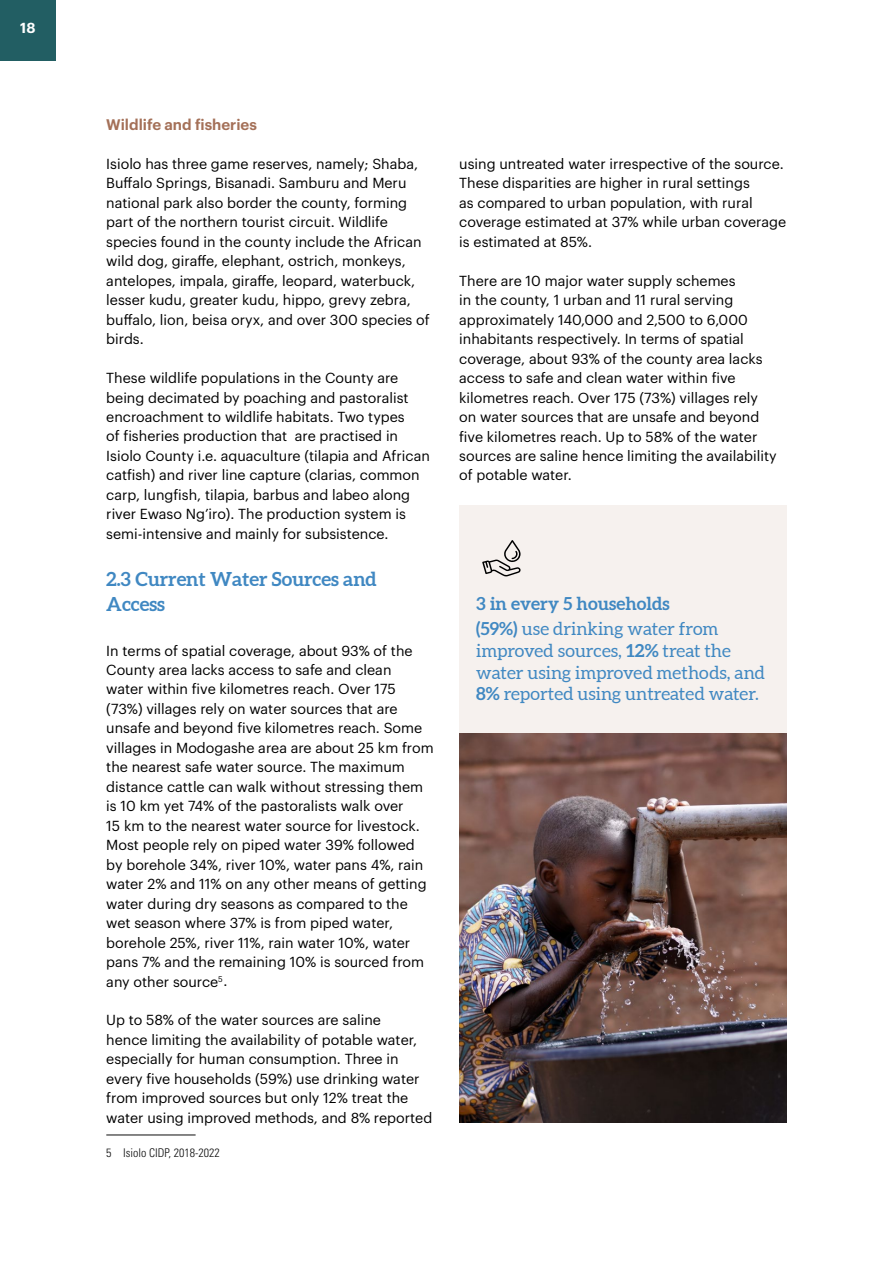
<style>
.page{position:relative;width:893px;height:1263px;background:#fff}
.page>*{position:absolute;margin:0;border:0;box-sizing:border-box;transform-origin:0 0}
.t1{font:700 19.5px/25.5px "Aleo";letter-spacing:-.005em;color:#4088c2}
.t2{font:18px/21.6px "Aleo";color:#4088c2}
.t3{font:700 18px/25.8px "Aleo";color:#4088c2}
.t4{font:600 15px "Graphik";color:#a47058}
.t5{font:14.25px/19.5px "Graphik";color:#000}
.t6{font:600 14.25px "Graphik";color:#fff}
.t7{font:300 condensed 12px "Univers LT Std";color:#0d0d0d}
.s1{font-weight:400}
.s2{font-weight:700}
</style>
<div class="page">
<div style="left:0;top:0;width:56px;height:60px;background:#225e63"></div>
<div style="left:459px;top:505px;width:328px;height:618px;background:#f6f1ee"></div>
<img style="left:459px;top:733px;width:328px;height:390px">
<hr style="left:106px;top:1134px;width:90px;height:1px;background:#0d0d0d">
<svg style="left:482px;top:540px;width:39px;height:36px"></svg>
<p class="t6" style="left:20px;top:17px;width:17px">18</p>
<p class="t4" style="left:106px;top:113px;width:152px">Wildlife and fisheries</p>
<p class="t5" style="left:106px;top:153px;width:325px">Isiolo has three game reserves, namely; Shaba, Buffalo Springs, Bisanadi. Samburu and Meru national park also border the county, forming part of the northern tourist circuit. Wildlife species found in the county include the African wild dog, giraffe, elephant, ostrich, monkeys, antelopes, impala, giraffe, leopard, waterbuck, lesser kudu, greater kudu, hippo, grevy zebra, buffalo, lion, beisa oryx, and over 300 species of birds.</p>
<p class="t5" style="left:106px;top:367px;width:325px">These wildlife populations in the County are being decimated by poaching and pastoralist encroachment to wildlife habitats. Two types<br>of fisheries production that are practised in Isiolo County i.e. aquaculture (tilapia and African catfish) and river line capture (clarias, common carp, lungfish, tilapia, barbus and labeo along river Ewaso Ng’iro). The production system is semi-intensive and mainly for subsistence.</p>
<h1 class="t1" style="left:106px;top:566px;width:272px">2.3 Current Water Sources and<br>Access</h1>
<p class="t5" style="left:106px;top:639px;width:329px">In terms of spatial coverage, about 93% of the County area lacks access to safe and clean<br>water within five kilometres reach. Over 175 (73%) villages rely on water sources that are unsafe and beyond five kilometres reach. Some villages in Modogashe area are about 25 km from the nearest safe water source. The maximum distance cattle can walk without stressing them is 10 km yet 74% of the pastoralists walk over<br>15 km to the nearest water source for livestock.<br>Most people rely on piped water 39% followed by borehole 34%, river 10%, water pans 4%, rain water 2% and 11% on any other means of getting water during dry seasons as compared to the wet season where 37% is from piped water, borehole 25%, river 11%, rain water 10%, water pans 7% and the remaining 10% is sourced from any other source<sup>5</sup>.</p>
<p class="t5" style="left:106px;top:1009px;width:327px">Up to 58% of the water sources are saline<br>hence limiting the availability of potable water, especially for human consumption. Three in every five households (59%) use drinking water from improved sources but only 12% treat the water using improved methods, and 8% reported</p>
<p class="t7" style="left:106px;top:1145px;width:115px">5 Isiolo CIDP, 2018-2022</p>
<p class="t5" style="left:459px;top:153px;width:328px">using untreated water irrespective of the source.<br>These disparities are higher in rural settings<br>as compared to urban population, with rural coverage estimated at 37% while urban coverage is estimated at 85%.</p>
<p class="t5" style="left:459px;top:270px;width:319px">There are 10 major water supply schemes<br>in the county, 1 urban and 11 rural serving approximately 140,000 and 2,500 to 6,000 inhabitants respectively. In terms of spatial coverage, about 93% of the county area lacks access to safe and clean water within five kilometres reach. Over 175 (73%) villages rely on water sources that are unsafe and beyond five kilometres reach. Up to 58% of the water sources are saline hence limiting the availability of potable water.</p>
<p class="t3" style="left:476px;top:591px;width:244px">3 in every 5 households<br>(59%) <span class="s1">use drinking water from</span></p>
<p class="t2" style="left:476px;top:641px;width:290px">improved sources, <span class="s2">12%</span> treat the water using improved methods, and<br><span class="s2">8%</span> reported using untreated water.</p>
</div>
